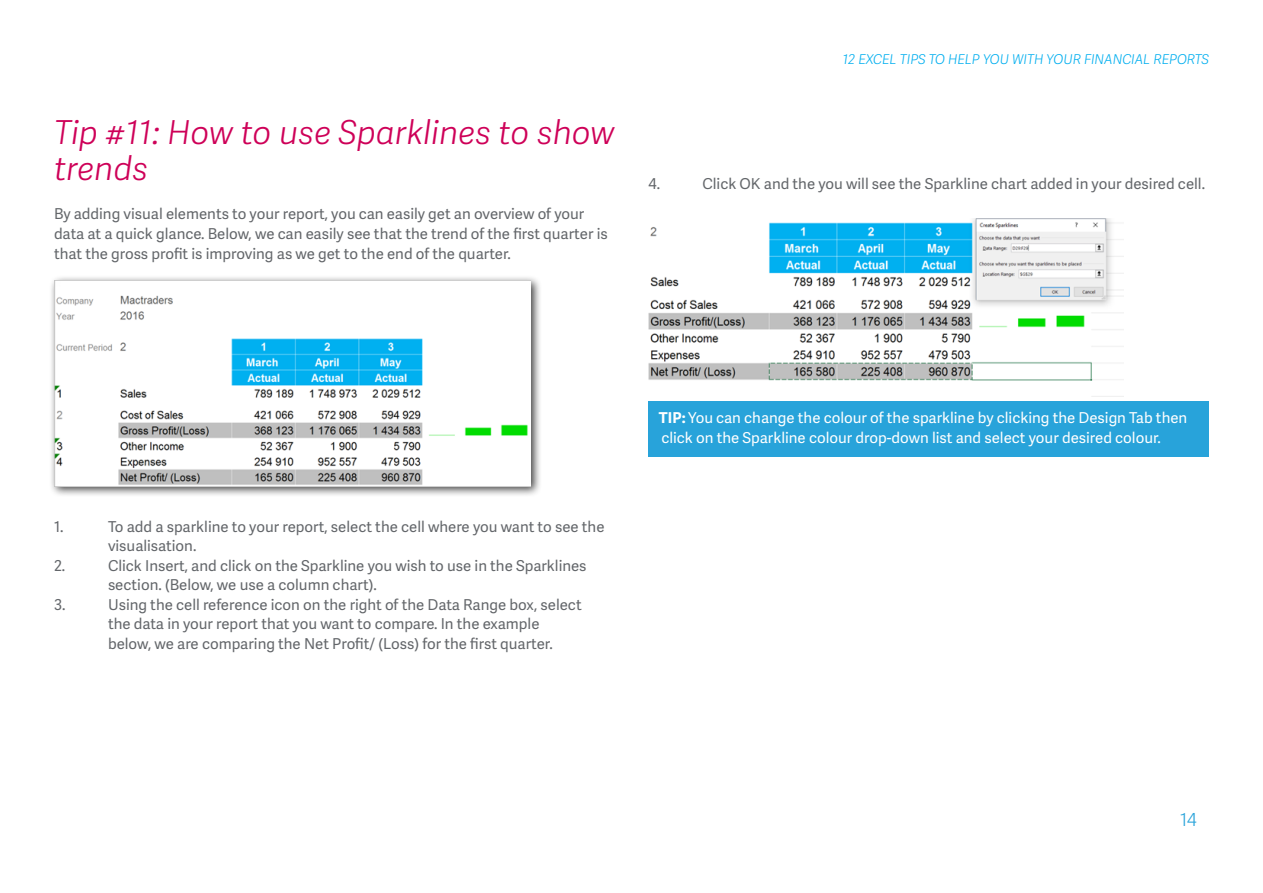
<style>
.page{position:relative;width:1263px;height:893px;background:#fff}
.page>*{position:absolute;margin:0;border:0;box-sizing:border-box;transform-origin:0 0}
.t1{font:italic 33px/36px "Adelle Sans SAGE Lt";color:#ce0058}
.t2{font:18px "Adelle Sans SAGE Lt";color:#28a3da}
.t3{font:15px/19.5px "Adelle Sans SAGE";color:#63666a}
.t4{font:15px/19.5px "Adelle Sans SAGE";color:#fff}
.t5{font:italic 13.5px "Adelle Sans SAGE Lt";color:#00aeef}
.s1{font-weight:700}
</style>
<div class="page">
<div style="left:49px;top:275px;width:493px;height:222px;background:#000;opacity:.75"></div>
<img style="left:54px;top:280px;width:477px;height:206px">
<img style="left:648px;top:219px;width:475px;height:162px">
<div style="left:648px;top:401px;width:561px;height:56px;background:#28a3da"></div>
<h1 class="t1" style="left:54px;top:113px;width:562px">Tip #11: How to use Sparklines to show trends</h1>
<p class="t3" style="left:54px;top:204px;width:555px">By adding visual elements to your report, you can easily get an overview of your data at a quick glance. Below, we can easily see that the trend of the first quarter is that the gross profit is improving as we get to the end of the quarter.</p>
<p class="t5" style="left:843px;top:50px;width:368px">12 EXCEL TIPS TO HELP YOU WITH YOUR FINANCIAL REPORTS</p>
<p class="t3" style="left:648px;top:174px;width:13px">4.</p>
<p class="t3" style="left:702px;top:174px;width:504px">Click OK and the you will see the Sparkline chart added in your desired cell.</p>
<p class="t3" style="left:54px;top:516px;width:11px">1.</p>
<p class="t3" style="left:108px;top:516px;width:498px">To add a sparkline to your report, select the cell where you want to see the visualisation.</p>
<p class="t3" style="left:54px;top:555px;width:13px">2.</p>
<p class="t3" style="left:108px;top:555px;width:480px">Click Insert, and click on the Sparkline you wish to use in the Sparklines section. (Below, we use a column chart).</p>
<p class="t3" style="left:54px;top:594px;width:13px">3.</p>
<p class="t3" style="left:108px;top:594px;width:475px">Using the cell reference icon on the right of the Data Range box, select the data in your report that you want to compare. In the example below, we are comparing the Net Profit/ (Loss) for the first quarter.</p>
<p class="t4" style="left:659px;top:408px;width:530px"><span class="s1">TIP:</span> You can change the colour of the sparkline by clicking the Design Tab then click on the Sparkline colour drop-down list and select your desired colour.</p>
<p class="t2" style="left:1180px;top:806px;width:18px">14</p>
</div>
